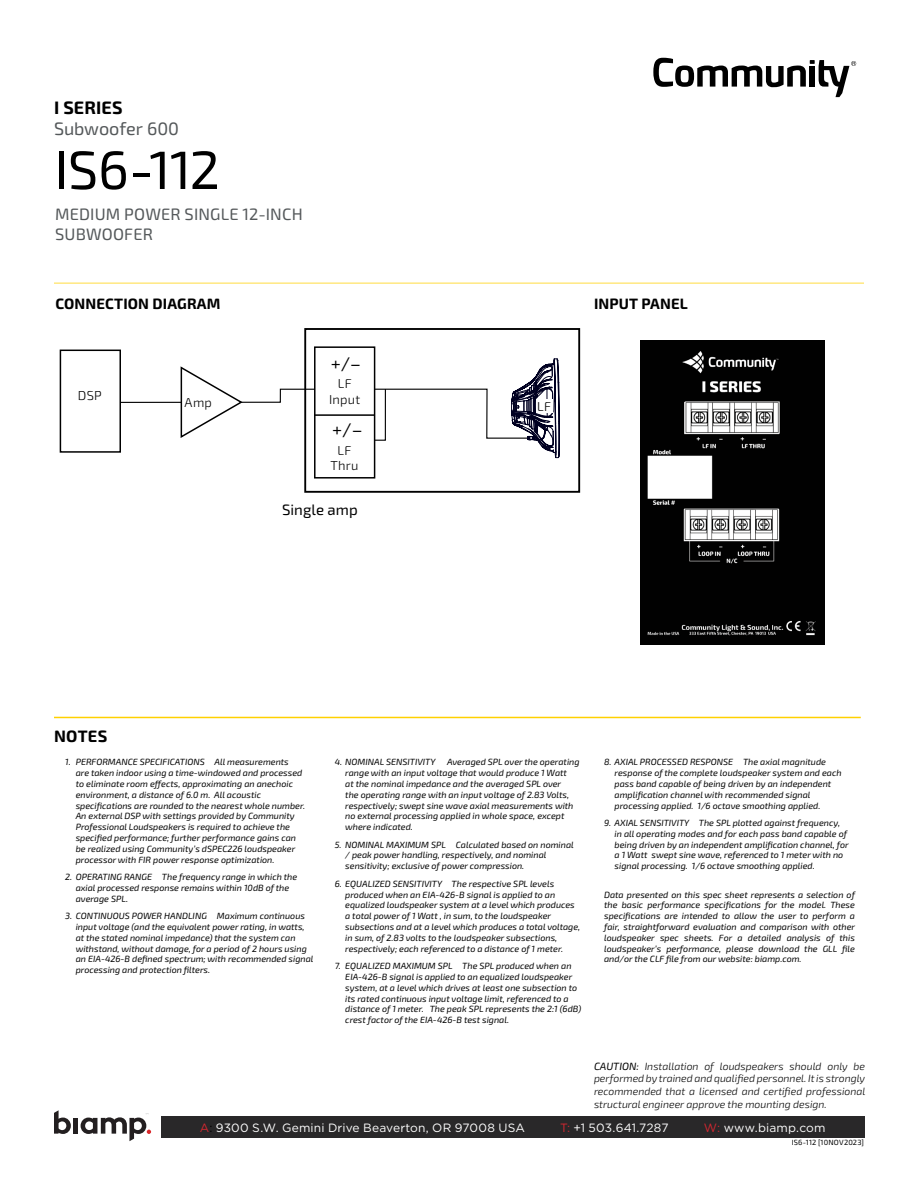
<style>
.page{position:relative;width:918px;height:1188px;background:#fff}
.page>*{position:absolute;margin:0;border:0;box-sizing:border-box;transform-origin:0 0}
.Model__-spec{font:54px "Exo 2.0";letter-spacing:-.015em;color:#000}
.t1{font:18.3px "Exo 2.0";color:#000}
.Call-outs_L{font:18px "Exo 2.0";letter-spacing:-.005em;color:#54585a}
.Call-outs_L-2{font:700 18px "Exo 2.0";letter-spacing:.005em;color:#000}
.Product_description{font:16.5px "Exo 2.0";letter-spacing:.01em;color:#54585a}
.Heading-11pt{font:700 16.5px "Exo 2.0";letter-spacing:.015em;color:#000}
.Heading-10pt{font:700 15px "Exo 2.0";letter-spacing:.01em;color:#000}
.caption-figures{font:15px "Exo 2.0";letter-spacing:.005em;color:#000}
.Call-outs_C__8_pt{font:300 12.9px "Exo 2.0";letter-spacing:.02em;color:#000}
.t2{font:12px "Gotham";letter-spacing:.015em;color:#fff}
.t3{font:italic 300 10.5px/12.6px "Exo 2.0";color:#000;text-align:justify}
.Notes-numbered_footnotes{font:italic 9px/10.8px "Exo 2.0";color:#000}
.Warranty-6pt{font:italic 9px/10.8px "Exo 2.0";color:#000;text-align:justify}
.Table_text_-desc_w_indent{font:7.5px "Exo 2.0";letter-spacing:.025em;color:#000}
.s1{font-weight:400}
.s2{color:#d22730}
.s3{color:#000}
</style>
<div class="page">
<hr style="left:54px;top:282px;width:810px;height:2px;background:#ffe880">
<svg style="left:653px;top:58px;width:203px;height:39px"></svg>
<svg style="left:54px;top:1110px;width:17px;height:24px"></svg>
<div style="left:73px;top:1118px;width:5px;height:16px;background:#231f20"></div>
<svg style="left:81px;top:1113px;width:70px;height:28px"></svg>
<div style="left:161px;top:1117px;width:704px;height:21px;background:#292829"></div>
<hr style="left:54px;top:717px;width:807px;height:1px;background:#ffd100">
<img style="left:640px;top:340px;width:184px;height:305px">
<div style="left:314px;top:346px;width:61px;height:133px;border:2px solid #000"></div>
<svg style="left:121px;top:352px;width:439px;height:106px"></svg>
<div style="left:536px;top:399px;width:16px;height:14px;background:#fff"></div>
<div style="left:60px;top:350px;width:61px;height:103px;border:2px solid #000"></div>
<div style="left:304px;top:328px;width:276px;height:165px;border:2px solid #000"></div>
<p class="Call-outs_L-2" style="left:54px;top:96px;width:70px">I SERIES</p>
<p class="Call-outs_L" style="left:54px;top:118px;width:127px">Subwoofer 600</p>
<p class="Model__-spec" style="left:54px;top:139px;width:167px">IS6-112</p>
<p class="Product_description" style="left:55px;top:205px;width:249px">MEDIUM POWER SINGLE 12-INCH</p>
<p class="Product_description" style="left:55px;top:224px;width:99px">SUBWOOFER</p>
<p class="Heading-10pt" style="left:55px;top:295px;width:166px">CONNECTION DIAGRAM</p>
<p class="t1" style="left:331px;top:353px;width:32px">+/–</p>
<p class="Call-outs_C__8_pt" style="left:78px;top:388px;width:25px">DSP</p>
<p class="Call-outs_C__8_pt" style="left:338px;top:376px;width:15px">LF</p>
<p class="Call-outs_C__8_pt" style="left:329px;top:392px;width:32px">Input</p>
<p class="Call-outs_C__8_pt" style="left:185px;top:395px;width:29px">Amp</p>
<p class="Call-outs_C__8_pt" style="left:537px;top:399px;width:15px">LF</p>
<p class="t1" style="left:332px;top:419px;width:32px">+/–</p>
<p class="Call-outs_C__8_pt" style="left:338px;top:443px;width:15px">LF</p>
<p class="Call-outs_C__8_pt" style="left:330px;top:458px;width:30px">Thru</p>
<p class="caption-figures" style="left:282px;top:501px;width:77px">Single amp</p>
<p class="Heading-10pt" style="left:594px;top:295px;width:95px">INPUT PANEL</p>
<p class="Heading-11pt" style="left:54px;top:727px;width:55px">NOTES</p>
<p class="Notes-numbered_footnotes" style="left:76px;top:757px;width:231px;text-indent:-10px">1. PERFORMANCE SPECIFICATIONS All measurements<br>are taken indoor using a time-windowed and processed to eliminate room effects, approximating an anechoic environment, a distance of 6.0 m. All acoustic specifications are rounded to the nearest whole number.<br>An external DSP with settings provided by Community Professional Loudspeakers is required to achieve the specified performance; further performance gains can be realized using Community’s dSPEC226 loudspeaker processor with FIR power response optimization.</p>
<p class="Notes-numbered_footnotes" style="left:76px;top:872px;width:223px;text-indent:-10px">2. OPERATING RANGE The frequency range in which the axial processed response remains within 10dB of the average SPL.</p>
<p class="Notes-numbered_footnotes" style="left:76px;top:911px;width:239px;text-indent:-10px">3. CONTINUOUS POWER HANDLING Maximum continuous input voltage (and the equivalent power rating, in watts, at the stated nominal impedance) that the system can withstand, without damage, for a period of 2 hours using an EIA-426-B defined spectrum; with recommended signal processing and protection filters.</p>
<p class="Notes-numbered_footnotes" style="left:335px;top:757px;width:102px">4. NOMINAL SENSITIVITY</p>
<p class="Notes-numbered_footnotes" style="left:345px;top:757px;width:236px;text-indent:102px">Averaged SPL over the operating range with an input voltage that would produce 1 Watt<br>at the nominal impedance and the averaged SPL over<br>the operating range with an input voltage of 2.83 Volts, respectively; swept sine wave axial measurements with no external processing applied in whole space, except where indicated.</p>
<p class="Notes-numbered_footnotes" style="left:345px;top:839px;width:230px;text-indent:-10px">5. NOMINAL MAXIMUM SPL Calculated based on nominal / peak power handling, respectively, and nominal sensitivity; exclusive of power compression.</p>
<p class="Notes-numbered_footnotes" style="left:345px;top:878px;width:237px;text-indent:-10px">6. EQUALIZED SENSITIVITY The respective SPL levels produced when an EIA-426-B signal is applied to an equalized loudspeaker system at a level which produces a total power of 1 Watt , in sum, to the loudspeaker subsections and at a level which produces a total voltage, in sum, of 2.83 volts to the loudspeaker subsections, respectively; each referenced to a distance of 1 meter.</p>
<p class="Notes-numbered_footnotes" style="left:345px;top:961px;width:237px;text-indent:-10px">7. EQUALIZED MAXIMUM SPL The SPL produced when an EIA-426-B signal is applied to an equalized loudspeaker system, at a level which drives at least one subsection to its rated continuous input voltage limit, referenced to a distance of 1 meter. The peak SPL represents the 2:1 (6dB) crest factor of the EIA-426-B test signal.</p>
<p class="Notes-numbered_footnotes" style="left:615px;top:757px;width:228px;text-indent:-10px">8. AXIAL PROCESSED RESPONSE The axial magnitude response of the complete loudspeaker system and each pass band capable of being driven by an independent amplification channel with recommended signal processing applied. 1/6 octave smoothing applied.</p>
<p class="Notes-numbered_footnotes" style="left:615px;top:818px;width:236px;text-indent:-10px">9. AXIAL SENSITIVITY The SPL plotted against frequency, in all operating modes and for each pass band capable of being driven by an independent amplification channel, for a 1 Watt swept sine wave, referenced to 1 meter with no signal processing. 1/6 octave smoothing applied.</p>
<p class="Warranty-6pt" style="left:604px;top:889px;width:252px">Data presented on this spec sheet represents a selection of the basic performance specifications for the model. These specifications are intended to allow the user to perform a fair, straightforward evaluation and comparison with other loudspeaker spec sheets. For a detailed analysis of this loudspeaker’s performance, please download the GLL file and/or the CLF file from our website: biamp.com.</p>
<p class="t3" style="left:594px;top:1060px;width:273px"><span class="s1">CAUTION:</span> Installation of loudspeakers should only be performed by trained and qualified personnel. It is strongly recommended that a licensed and certified professional structural engineer approve the mounting design.</p>
<h3 class="t2" style="left:200px;top:1120px;width:327px"><span class="s2">A</span><span class="s3">:</span> 9300 S.W. Gemini Drive Beaverton, OR 97008 USA</h3>
<h3 class="t2" style="left:560px;top:1120px;width:110px"><span class="s2">T:</span> +1 503.641.7287</h3>
<h3 class="t2" style="left:704px;top:1120px;width:123px"><span class="s2">W:</span> www.biamp.com</h3>
<p class="Table_text_-desc_w_indent" style="left:792px;top:1138px;width:74px">IS6-112 [10NOV2023]</p>
</div>
